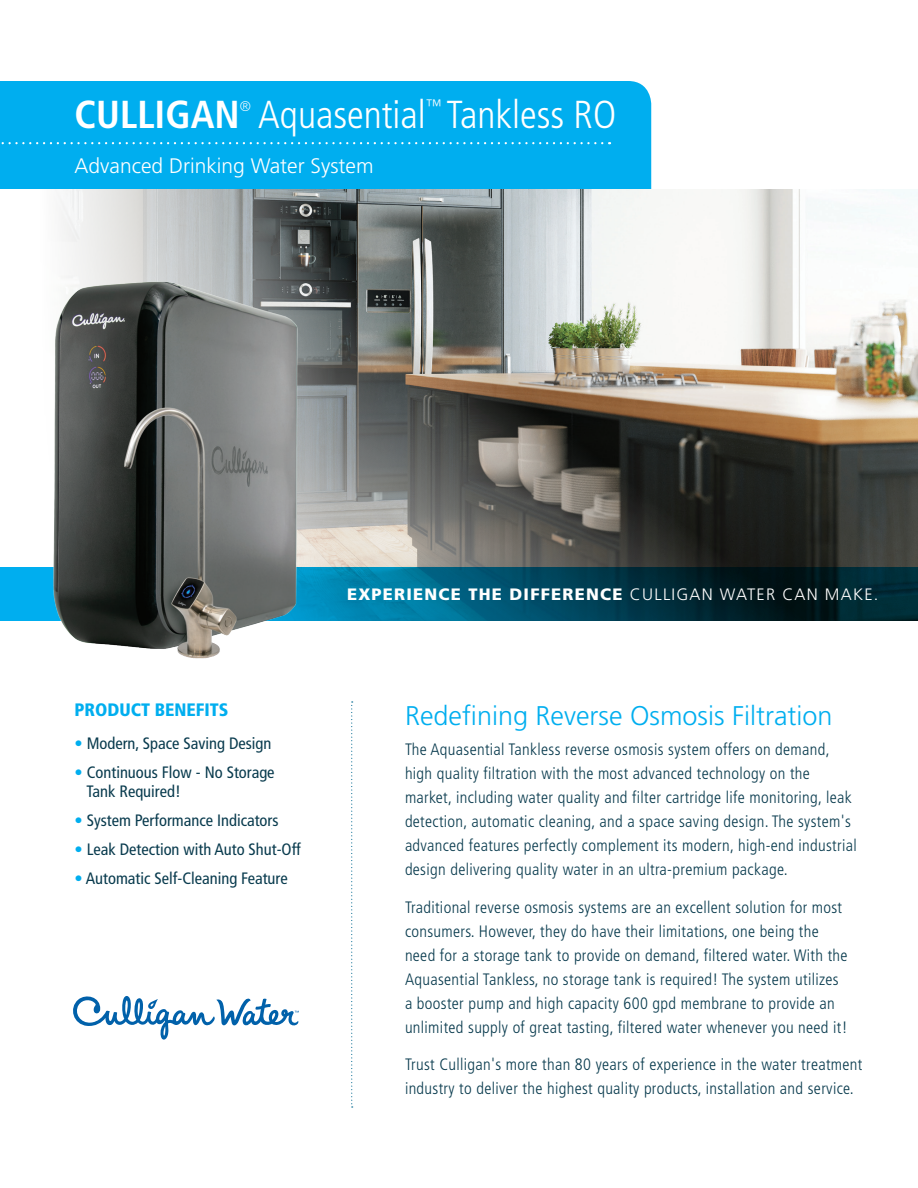
<style>
.page{position:relative;width:918px;height:1188px;background:#fff}
.page>*{position:absolute;margin:0;border:0;box-sizing:border-box;transform-origin:0 0}
.t1{font:300 condensed 39px "Frutiger LT Std";color:#fff}
.t2{font:700 condensed 39px "Frutiger LT Std";color:#fff}
.t3{font:300 27px "Frutiger LT Std";color:#00aeef}
.t4{font:300 21px "Frutiger LT Std";color:#fff}
.t5{font:900 condensed 18px "Frutiger LT Std";color:#00aeef}
.t6{font:300 condensed 16.65px "Frutiger LT Std";color:#fff}
.t7{font:300 condensed 16.5px/24px "Frutiger LT Std";letter-spacing:.02em;color:#093b4e}
.t8{font:condensed 16.5px/19.8px "Frutiger LT Std";color:#093b4e}
.t9{font:900 16.5px "Frutiger LT Std";letter-spacing:.075em;color:#fff}
.t10{font:300 condensed 13.95px "Frutiger LT Std";color:#fff}
.s1{color:#00aeef}
.s2{font-weight:300}
</style>
<div class="page">
<img style="left:60px;top:189px;width:858px;height:378px">
<div style="left:0;top:81px;width:651px;height:108px;background:#00aeef"></div>
<svg style="left:351px;top:701px;width:2px;height:407px"></svg>
<svg style="left:392px;top:567px;width:526px;height:54px;background:#00394b"></svg>
<svg style="left:0;top:142px;width:602px;height:2px"></svg>
<svg style="left:73px;top:996px;width:226px;height:44px"></svg>
<img style="left:0;top:240px;width:392px;height:419px">
<h1 class="t2" style="left:75px;top:92px;width:167px">CULLIGAN</h1>
<p class="t10" style="left:240px;top:99px;width:13px">®</p>
<h1 class="t1" style="left:258px;top:93px;width:169px">Aquasential</h1>
<p class="t6" style="left:426px;top:96px;width:18px">™</p>
<h1 class="t1" style="left:446px;top:93px;width:171px">Tankless RO</h1>
<p class="t4" style="left:75px;top:154px;width:301px">Advanced Drinking Water System</p>
<p class="t5" style="left:75px;top:698px;width:156px">PRODUCT BENEFITS</p>
<p class="t8" style="left:75px;top:733px;width:198px"><span class="s1">•</span> Modern, Space Saving Design</p>
<p class="t8" style="left:87px;top:762px;width:190px;text-indent:-12px"><span class="s1">•</span> Continuous Flow - No Storage<br>Tank Required!</p>
<p class="t8" style="left:75px;top:811px;width:206px"><span class="s1">•</span> System Performance Indicators</p>
<p class="t8" style="left:75px;top:839px;width:228px"><span class="s1">•</span> Leak Detection with Auto Shut-Off</p>
<p class="t8" style="left:75px;top:868px;width:215px"><span class="s1">•</span> Automatic Self-Cleaning Feature</p>
<p class="t9" style="left:347px;top:585px;width:533px">EXPERIENCE THE DIFFERENCE <span class="s2">CULLIGAN WATER CAN MAKE.</span></p>
<h2 class="t3" style="left:405px;top:700px;width:429px">Redefining Reverse Osmosis Filtration</h2>
<p class="t7" style="left:405px;top:738px;width:453px">The Aquasential Tankless reverse osmosis system offers on demand, high quality filtration with the most advanced technology on the market, including water quality and filter cartridge life monitoring, leak detection, automatic cleaning, and a space saving design. The system's advanced features perfectly complement its modern, high-end industrial design delivering quality water in an ultra-premium package.</p>
<p class="t7" style="left:405px;top:895px;width:444px">Traditional reverse osmosis systems are an excellent solution for most consumers. However, they do have their limitations, one being the need for a storage tank to provide on demand, filtered water. With the Aquasential Tankless, no storage tank is required! The system utilizes a booster pump and high capacity 600 gpd membrane to provide an unlimited supply of great tasting, filtered water whenever you need it!</p>
<p class="t7" style="left:405px;top:1053px;width:459px">Trust Culligan's more than 80 years of experience in the water treatment industry to deliver the highest quality products, installation and service.</p>
</div>
